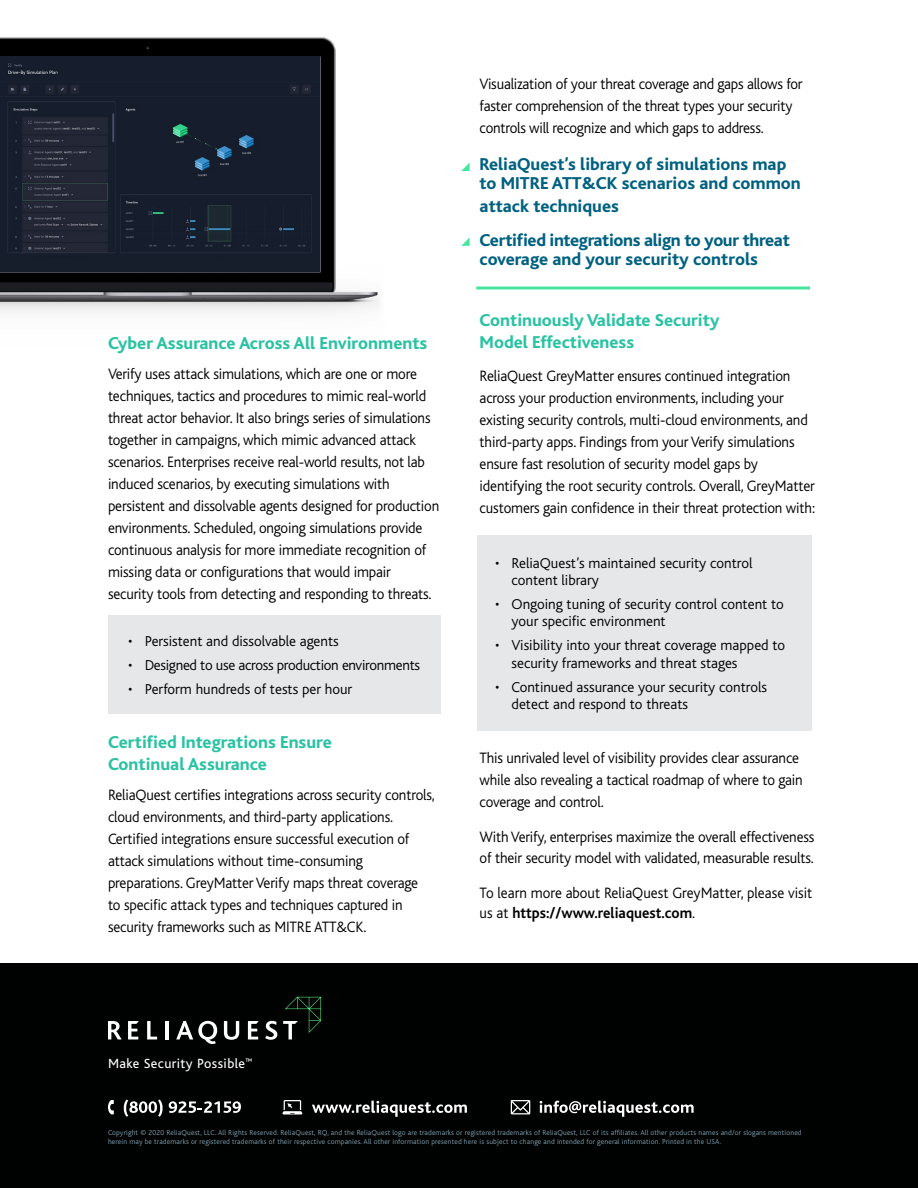
<style>
.page{position:relative;width:918px;height:1188px;background:#fff}
.page>*{position:absolute;margin:0;border:0;box-sizing:border-box;transform-origin:0 0}
.t1{font:800 18px/22.2px "Bliss";color:#2bc2a3}
.t2{font:800 18px/19.2px "Bliss";color:#006180}
.t3{font:800 18px/34.2px "Bliss";letter-spacing:-.02em;color:#006180}
.t4{font:300 15.75px/22px "Bliss";letter-spacing:-.01em;color:#000;scale:.95 1}
.t5{font:300 15px/17.2px "Bliss";color:#000}
.t6{font:300 15px "Bliss";letter-spacing:-.02em;color:#000}
.t7{font:13.95px "Bliss";letter-spacing:.03em;color:#fff}
.t8{font:300 7.5px/9px "Bliss";letter-spacing:.02em;color:#80a1b0}
.s1{font-weight:400}
.s2{font-weight:700}
</style>
<div class="page">
<div style="left:0;top:963px;width:918px;height:225px;background:#000101"></div>
<svg style="left:124px;top:1099px;width:39px;height:18px"></svg>
<svg style="left:169px;top:1101px;width:72px;height:12px"></svg>
<svg style="left:108px;top:1100px;width:6px;height:14px"></svg>
<svg style="left:312px;top:1101px;width:155px;height:16px"></svg>
<svg style="left:282px;top:1100px;width:20px;height:15px"></svg>
<svg style="left:540px;top:1101px;width:154px;height:16px"></svg>
<svg style="left:511px;top:1100px;width:19px;height:14px"></svg>
<img style="left:0;top:37px;width:377px;height:266px">
<div style="left:0;top:57px;width:320px;height:215px;background:#161e2c"></div>
<img style="left:7px;top:63px;width:305px;height:190px">
<div style="left:477px;top:535px;width:335px;height:195px;background:#e6e7e8"></div>
<svg style="left:108px;top:1021px;width:14px;height:18px"></svg>
<svg style="left:147px;top:1021px;width:10px;height:18px"></svg>
<hr style="left:165px;top:1021px;width:4px;height:18px;background:#fff">
<svg style="left:176px;top:1021px;width:41px;height:23px"></svg>
<svg style="left:224px;top:1021px;width:15px;height:19px"></svg>
<svg style="left:248px;top:1021px;width:11px;height:18px"></svg>
<svg style="left:128px;top:1021px;width:11px;height:18px"></svg>
<svg style="left:265px;top:1021px;width:12px;height:19px"></svg>
<svg style="left:283px;top:997px;width:38px;height:42px"></svg>
<div style="left:108px;top:615px;width:333px;height:99px;background:#e6e7e8"></div>
<svg style="left:461px;top:163px;width:9px;height:8px"></svg>
<svg style="left:461px;top:237px;width:9px;height:9px"></svg>
<hr style="left:476px;top:286px;width:334px;height:3px;background:#47e69e">
<p class="t1" style="left:108px;top:332px;width:321px">Cyber Assurance Across All Environments</p>
<p class="t4" style="left:108px;top:363px;width:350px">Verify uses attack simulations, which are one or more techniques, tactics and procedures to mimic real-world threat actor behavior. It also brings series of simulations together in campaigns, which mimic advanced attack scenarios. Enterprises receive real-world results, not lab induced scenarios, by executing simulations with persistent and dissolvable agents designed for production environments. Scheduled, ongoing simulations provide continuous analysis for more immediate recognition of missing data or configurations that would impair security tools from detecting and responding to threats.</p>
<p class="t5" style="left:128px;top:633px;width:212px">• Persistent and dissolvable agents</p>
<p class="t6" style="left:128px;top:657px;width:293px">• Designed to use across production environments</p>
<p class="t5" style="left:128px;top:681px;width:226px">• Perform hundreds of tests per hour</p>
<p class="t1" style="left:108px;top:731px;width:225px">Certified Integrations Ensure<br>Continual Assurance</p>
<p class="t4" style="left:108px;top:784px;width:346px">ReliaQuest certifies integrations across security controls, cloud environments, and third-party applications.<br>Certified integrations ensure successful execution of attack simulations without time-consuming preparations. GreyMatter Verify maps threat coverage<br>to specific attack types and techniques captured in security frameworks such as MITRE ATT&amp;CK.</p>
<p class="t4" style="left:480px;top:73px;width:341px">Visualization of your threat coverage and gaps allows for faster comprehension of the threat types your security controls will recognize and which gaps to address.</p>
<p class="t2" style="left:480px;top:155px;width:323px">ReliaQuest’s library of simulations map to MITRE ATT&amp;CK scenarios and common</p>
<p class="t3" style="left:480px;top:189px;width:312px">attack techniques<br>Certified integrations align to your threat</p>
<p class="t2" style="left:480px;top:250px;width:280px">coverage and your security controls</p>
<p class="t1" style="left:480px;top:310px;width:241px">Continuously Validate Security<br>Model Effectiveness</p>
<p class="t4" style="left:480px;top:365px;width:354px">ReliaQuest GreyMatter ensures continued integration across your production environments, including your existing security controls, multi-cloud environments, and third-party apps. Findings from your Verify simulations ensure fast resolution of security model gaps by identif<span class="s1">y</span>ing the root security controls. Overall, GreyMatter customers gain confidence in their threat protection with:</p>
<p class="t5" style="left:512px;top:555px;width:242px;text-indent:-16px">• ReliaQuest’s maintained security control content library</p>
<p class="t5" style="left:512px;top:596px;width:274px;text-indent:-16px">• Ongoing tuning of security control content to your specific environment</p>
<p class="t5" style="left:512px;top:637px;width:275px;text-indent:-16px">• Visibility into your threat coverage mapped to security frameworks and threat stages</p>
<p class="t5" style="left:512px;top:678px;width:257px;text-indent:-16px">• Continued assurance your security controls detect and respond to threats</p>
<p class="t4" style="left:480px;top:748px;width:342px">This unrivaled level of visibility provides clear assurance while also revealing a tactical roadmap of where to gain coverage and control.</p>
<p class="t4" style="left:480px;top:827px;width:354px;line-height:21px">With Verify, enterprises maximize the overall effectiveness of their security model with validated, measurable results.</p>
<p class="t4" style="left:480px;top:884px;width:352px;line-height:19.5px">To learn more about ReliaQuest GreyMatter, please visit us at <span class="s2">https://www.reliaquest.com</span>.</p>
<p class="t7" style="left:108px;top:1056px;width:146px">Make Security Possible<sup>™</sup></p>
<p class="t8" style="left:108px;top:1128px;width:695px">Copyright © 2020 ReliaQuest, LLC. All Rights Reserved. ReliaQuest, RQ, and the ReliaQuest logo are trademarks or registered trademarks of ReliaQuest, LLC of its affiliates. All other products names and/or slogans mentioned herein may be trademarks or registered trademarks of their respective companies. All other information presented here is subject to change and intended for general information. Printed in the USA.</p>
</div>
